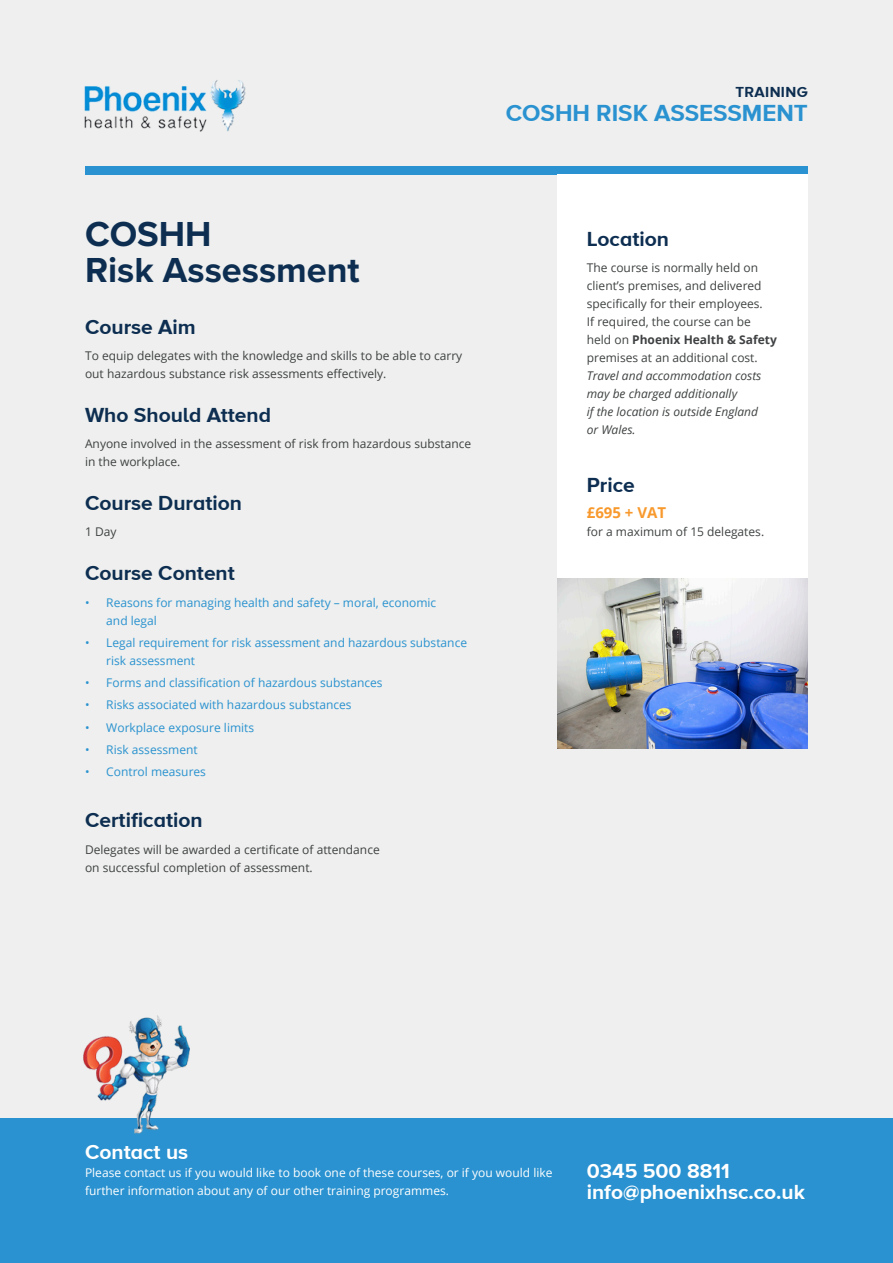
<style>
.page{position:relative;width:893px;height:1263px;background:#eeefee}
.page>*{position:absolute;margin:0;border:0;box-sizing:border-box;transform-origin:0 0}
.t1{font:700 36px/36px "Proxima Nova";color:#0d2e51}
.t2{font:700 24px "Proxima Nova A";color:#2a92d0}
.t3{font:700 21px "Proxima Nova A";color:#0d2e51}
.t4{font:700 21px/21px "Proxima Nova A";color:#fff}
.t5{font:700 15px "Open Sans";color:#f8992d}
.t6{font:700 15px "Proxima Nova A";letter-spacing:.025em;color:#0d2e51}
.Paragraph_Style_1{font:12px/18px "Open Sans";color:#3f4142}
.t7{font:12px/18px "Open Sans";color:#2a92d0}
.t8{font:12px/18px "Open Sans";color:#fff}
.t9{font:italic 12px/18px "Open Sans";color:#3f4142}
.s1{font-weight:700}
</style>
<div class="page">
<img style="left:85px;top:80px;width:161px;height:52px">
<div style="left:85px;top:166px;width:723px;height:8px;background:#2a92d0"></div>
<div style="left:0;top:1118px;width:893px;height:145px;background:#2a92d0"></div>
<img style="left:83px;top:1015px;width:107px;height:118px">
<div style="left:557px;top:174px;width:251px;height:511px;background:#fff"></div>
<img style="left:557px;top:578px;width:251px;height:170px">
<p class="t6" style="left:735px;top:83px;width:74px">TRAINING</p>
<p class="t2" style="left:506px;top:99px;width:304px">COSHH RISK ASSESSMENT</p>
<p class="t1" style="left:85px;top:217px;width:276px">COSHH<br>Risk Assessment</p>
<p class="t3" style="left:85px;top:315px;width:112px">Course Aim</p>
<p class="Paragraph_Style_1" style="left:85px;top:347px;width:379px">To equip delegates with the knowledge and skills to be able to carry out hazardous substance risk assessments effectively.</p>
<p class="t3" style="left:85px;top:403px;width:187px">Who Should Attend</p>
<p class="Paragraph_Style_1" style="left:85px;top:435px;width:388px">Anyone involved in the assessment of risk from hazardous substance</p>
<p class="Paragraph_Style_1" style="left:85px;top:453px;width:97px">in the workplace.</p>
<p class="t3" style="left:85px;top:491px;width:158px">Course Duration</p>
<p class="Paragraph_Style_1" style="left:85px;top:523px;width:33px">1 Day</p>
<p class="t3" style="left:85px;top:561px;width:151px">Course Content</p>
<p class="t7" style="left:106px;top:593px;width:331px;text-indent:-21px">• Reasons for managing health and safety – moral, economic and legal</p>
<p class="t7" style="left:106px;top:633px;width:362px;text-indent:-21px">• Legal requirement for risk assessment and hazardous substance risk assessment</p>
<p class="t7" style="left:85px;top:673px;width:299px">• Forms and classification of hazardous substances</p>
<p class="t7" style="left:85px;top:696px;width:268px">• Risks associated with hazardous substances</p>
<p class="t7" style="left:85px;top:718px;width:171px">• Workplace exposure limits</p>
<p class="t7" style="left:85px;top:740px;width:114px">• Risk assessment</p>
<p class="t7" style="left:85px;top:762px;width:122px">• Control measures</p>
<p class="t3" style="left:85px;top:808px;width:119px">Certification</p>
<p class="Paragraph_Style_1" style="left:85px;top:840px;width:296px">Delegates will be awarded a certificate of attendance on successful completion of assessment.</p>
<p class="t3" style="left:587px;top:227px;width:84px">Location</p>
<p class="Paragraph_Style_1" style="left:587px;top:259px;width:192px">The course is normally held on client’s premises, and delivered specifically for their employees.<br>If required, the course can be held on <span class="s1">Phoenix Health &amp; Safety </span>premises at an additional cost.</p>
<p class="t9" style="left:587px;top:367px;width:176px">Travel and accommodation costs may be charged additionally<br>if the location is outside England or Wales.</p>
<p class="t3" style="left:587px;top:473px;width:50px">Price</p>
<p class="t5" style="left:587px;top:502px;width:81px">£695 + VAT</p>
<p class="Paragraph_Style_1" style="left:587px;top:523px;width:179px">for a maximum of 15 delegates.</p>
<h3 class="t4" style="left:85px;top:1143px;width:105px">Contact us</h3>
<p class="t8" style="left:85px;top:1164px;width:469px">Please contact us if you would like to book one of these courses, or if you would like further information about any of our other training programmes.</p>
<h3 class="t4" style="left:587px;top:1161px;width:220px">0345 500 8811 info@phoenixhsc.co.uk</h3>
</div>
